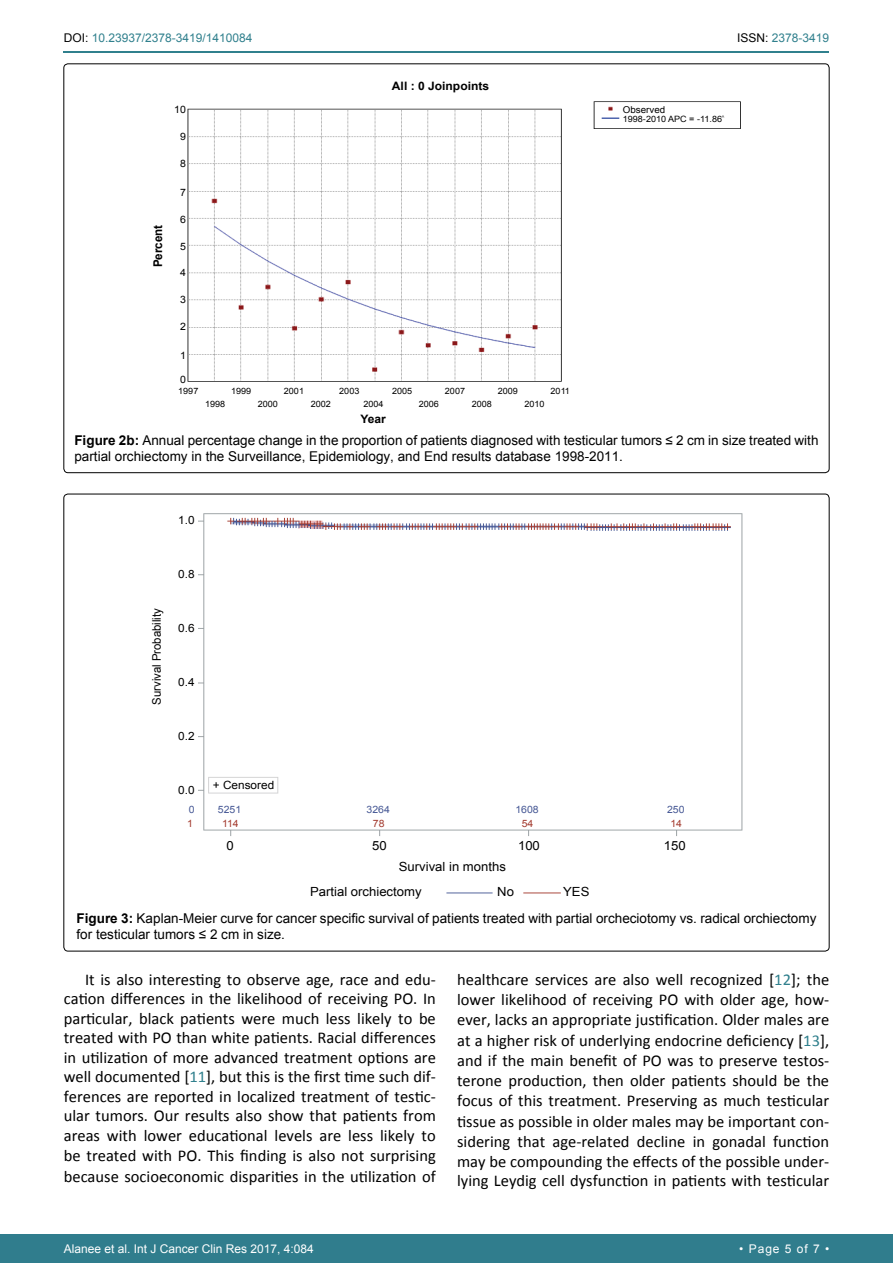
<style>
.page{position:relative;width:893px;height:1263px;background:#fff}
.page>*{position:absolute;margin:0;border:0;box-sizing:border-box;transform-origin:0 0}
.t1{font:16.5px/20.1px "Calibri";color:#000;text-align:justify}
.t2{font:13.5px/16.2px "Arial";color:#000}
.t3{font:12.6px/24.5px "Arial";color:#000;scale:1.04 1}
.t4{font:12px "Arial";color:#fff}
.t5{font:12px "Arial";color:#30808d}
.t6{font:700 12px "Arial";color:#000;scale:.96 1}
.t7{font:11.85px "Arial";color:#000;scale:.96 1}
.t8{font:700 11.55px "Arial";color:#000;scale:1.04 1}
.t9{font:11.4px "Arial";color:#000;scale:1.04 1}
.t10{font:10.2px "Arial";color:#000;scale:1.04 1}
.t11{font:10.05px "Arial";color:#455794;scale:1.04 1}
.t12{font:10.05px "Arial";color:#a33a2e;scale:1.04 1}
.t13{font:9.45px "Arial";color:#000;scale:1.04 1}
.t14{font:8.7px "Arial";color:#000;scale:1.04 1}
.t15{font:4.35px "Arial";color:#000;scale:1.04 1}
.s1{color:#000}
.s2{font-weight:700}
.s3{color:#30808d}
</style>
<div class="page">
<hr style="left:64px;top:51px;width:765px;height:2px;background:#30808d">
<div style="left:0;top:1234px;width:893px;height:29px;background:#307d8d"></div>
<img style="left:187px;top:101px;width:554px;height:281px">
<div style="left:620px;top:104px;width:115px;height:22px;background:#fff"></div>
<img style="left:198px;top:513px;width:545px;height:381px">
<div style="left:214px;top:803px;width:479px;height:25px;background:#fff"></div>
<div style="left:210px;top:778px;width:67px;height:14px;background:#fff"></div>
<div style="left:304px;top:882px;width:128px;height:20px;background:#fff"></div>
<div style="left:495px;top:882px;width:23px;height:21px;background:#fff"></div>
<div style="left:562px;top:880px;width:43px;height:20px;background:#fff"></div>
<div style="left:211px;top:837px;width:495px;height:37px;background:#fff"></div>
<p class="t5" style="left:64px;top:30px;width:190px"><span class="s1">DOI:</span> 10.23937/2378-3419/1410084</p>
<p class="t5" style="left:737px;top:30px;width:94px"><span class="s1">ISSN:</span> 2378-3419</p>
<p class="t6" style="left:150px;top:267px;width:46px;rotate:-90deg">Percent</p>
<p class="t10" style="left:174px;top:103px;width:13px">10</p>
<p class="t10" style="left:180px;top:130px;width:7px">9</p>
<p class="t10" style="left:180px;top:156px;width:7px">8</p>
<p class="t10" style="left:180px;top:186px;width:7px">7</p>
<p class="t10" style="left:180px;top:213px;width:7px">6</p>
<p class="t10" style="left:180px;top:239px;width:7px">5</p>
<p class="t10" style="left:180px;top:266px;width:7px">4</p>
<p class="t10" style="left:180px;top:293px;width:7px">3</p>
<p class="t10" style="left:180px;top:319px;width:7px">2</p>
<p class="t10" style="left:180px;top:349px;width:7px">1</p>
<p class="t10" style="left:180px;top:373px;width:7px">0</p>
<p class="t8" style="left:392px;top:78px;width:95px">All : 0 Joinpoints</p>
<p class="t14" style="left:178px;top:386px;width:21px">1997</p>
<p class="t14" style="left:231px;top:386px;width:21px">1999</p>
<p class="t14" style="left:284px;top:386px;width:21px">2001</p>
<p class="t14" style="left:339px;top:386px;width:21px">2003</p>
<p class="t14" style="left:392px;top:386px;width:21px">2005</p>
<p class="t14" style="left:445px;top:386px;width:21px">2007</p>
<p class="t14" style="left:498px;top:386px;width:21px">2009</p>
<p class="t14" style="left:551px;top:386px;width:20px">2011</p>
<p class="t14" style="left:205px;top:398px;width:21px">1998</p>
<p class="t14" style="left:258px;top:398px;width:21px">2000</p>
<p class="t14" style="left:311px;top:398px;width:21px">2002</p>
<p class="t14" style="left:363px;top:398px;width:21px">2004</p>
<p class="t14" style="left:419px;top:398px;width:21px">2006</p>
<p class="t14" style="left:472px;top:398px;width:21px">2008</p>
<p class="t14" style="left:525px;top:398px;width:21px">2010</p>
<p class="t8" style="left:360px;top:411px;width:26px">Year</p>
<p class="t13" style="left:623px;top:104px;width:42px">Observed</p>
<p class="t14" style="left:623px;top:113px;width:97px">1998-2010 APC = -11.86</p>
<p class="t15" style="left:722px;top:113px;width:4px">˄</p>
<p class="t2" style="left:74px;top:432px;width:746px"><span class="s2">Figure 2b:</span> Annual percentage change in the proportion of patients diagnosed with testicular tumors ≤ 2 cm in size treated with partial orchiectomy in the Surveillance, Epidemiology, and End results database 1998-2011.</p>
<p class="t9" style="left:178px;top:513px;width:17px">1.0</p>
<p class="t7" style="left:149px;top:705px;width:102px;rotate:-90deg">Survival Probability</p>
<p class="t9" style="left:178px;top:567px;width:17px">0.8</p>
<p class="t9" style="left:178px;top:621px;width:17px">0.6</p>
<p class="t9" style="left:178px;top:675px;width:17px">0.4</p>
<p class="t9" style="left:178px;top:729px;width:17px">0.2</p>
<p class="t9" style="left:178px;top:783px;width:17px">0.0</p>
<p class="t9" style="left:213px;top:778px;width:60px">+ Censored</p>
<p class="t11" style="left:189px;top:803px;width:7px">0</p>
<p class="t11" style="left:218px;top:803px;width:24px">5251</p>
<p class="t11" style="left:367px;top:803px;width:24px">3264</p>
<p class="t11" style="left:515px;top:803px;width:24px">1608</p>
<p class="t11" style="left:667px;top:803px;width:18px">250</p>
<p class="t12" style="left:187px;top:817px;width:7px">1</p>
<p class="t12" style="left:222px;top:817px;width:18px">114</p>
<p class="t12" style="left:373px;top:817px;width:13px">78</p>
<p class="t12" style="left:522px;top:817px;width:13px">54</p>
<p class="t12" style="left:670px;top:817px;width:13px">14</p>
<p class="t3" style="left:226px;top:834px;width:9px">0</p>
<p class="t3" style="left:372px;top:834px;width:16px">50</p>
<p class="t3" style="left:518px;top:834px;width:23px">100</p>
<p class="t3" style="left:664px;top:834px;width:23px">150</p>
<p class="t3" style="left:310px;top:855px;width:190px;text-indent:89px">Survival in months<br>Partial orchiectomy</p>
<p class="t3" style="left:497px;top:879px;width:18px">No</p>
<p class="t3" style="left:563px;top:879px;width:27px">YES</p>
<p class="t2" style="left:77px;top:910px;width:741px"><span class="s2">Figure 3:</span> Kaplan-Meier curve for cancer specific survival of patients treated with partial orcheciotomy vs. radical orchiectomy for testicular tumors ≤ 2 cm in size.</p>
<p class="t1" style="left:64px;top:969px;width:374px;line-height:19.6px;text-indent:21px">It is also interesting to observe age, race and edu&shy;cation differences in the likelihood of receiving PO. In particular, black patients were much less likely to be treated with PO than white patients. Racial differences in utilization of more advanced treatment options are well documented [<span class="s3">11</span>], but this is the first time such dif&shy;ferences are reported in localized treatment of testic&shy;ular tumors. Our results also show that patients from areas with lower educational levels are less likely to be treated with PO. This finding is also not surprising because socioeconomic disparities in the utilization of</p>
<p class="t1" style="left:457px;top:969px;width:374px">healthcare services are also well recognized [<span class="s3">12</span>]; the lower likelihood of receiving PO with older age, how&shy;ever, lacks an appropriate justification. Older males are at a higher risk of underlying endocrine deficiency [<span class="s3">13</span>], and if the main benefit of PO was to preserve testos&shy;terone production, then older patients should be the focus of this treatment. Preserving as much testicular tissue as possible in older males may be important con&shy;sidering that age-related decline in gonadal function may be compounding the effects of the possible under&shy;lying Leydig cell dysfunction in patients with testicular</p>
<p class="t4" style="left:64px;top:1241px;width:252px">Alanee et al. Int J Cancer Clin Res 2017, 4:084</p>
<p class="t4" style="left:739px;top:1241px;width:91px">• Page 5 of 7 •</p>
</div>
